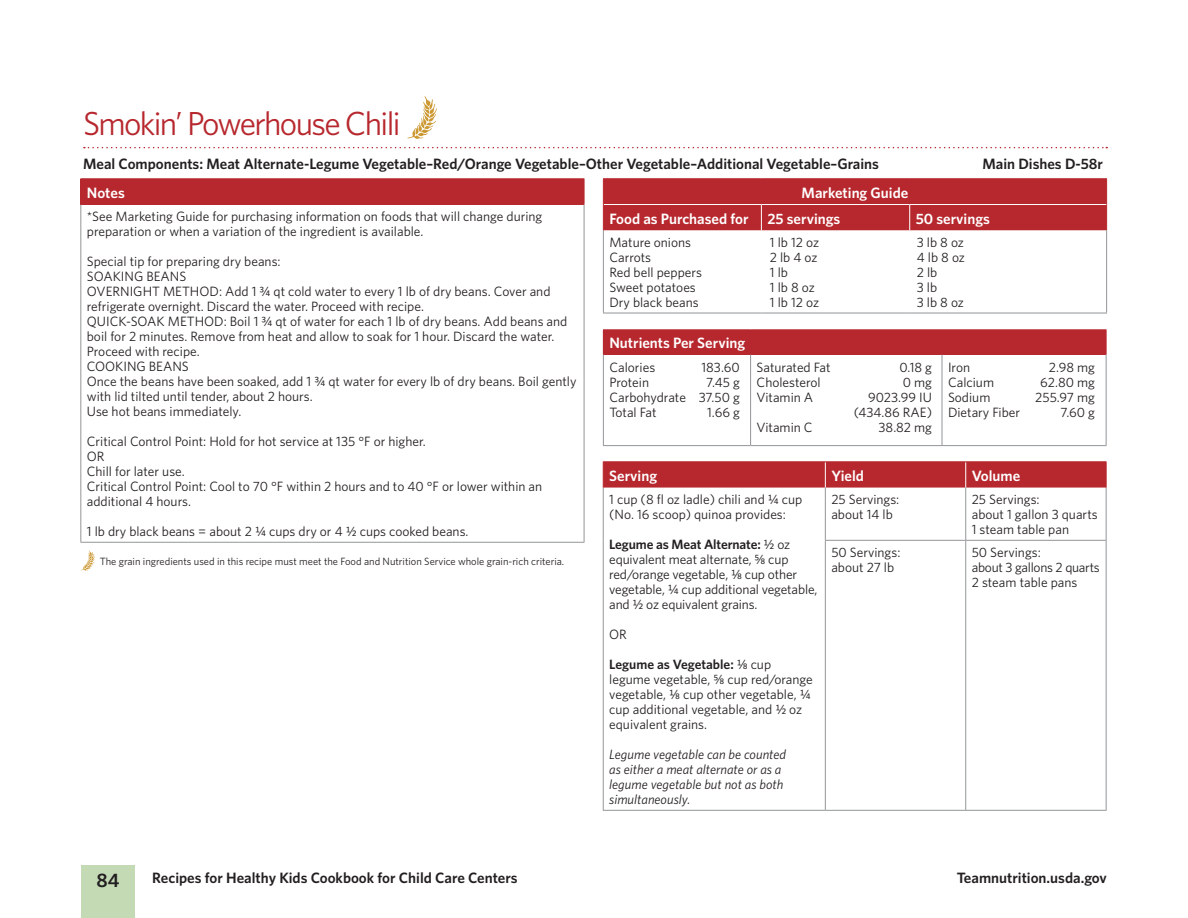
<style>
.page{position:relative;width:1188px;height:918px;background:#fff}
.page>*{position:absolute;margin:0;border:0;box-sizing:border-box;transform-origin:0 0}
.t1{font:33.3px "Whitney HTF";letter-spacing:-.05em;color:#b7282e}
.t2{font:600 19.5px "Whitney HTF";color:#231f20}
.Ingredients{font:600 15px "Whitney HTF";color:#231f20}
.t3{font:600 15px "Whitney HTF";color:#fff}
.t4{font:13.5px/15px "Whitney HTF";color:#231f20}
.t5{font:italic 13.5px/15px "Whitney HTF";color:#231f20}
.t6{font:13.5px/15px "Whitney HTF";letter-spacing:-.02em;color:#231f20}
.t7{font:10.5px "Whitney HTF";color:#231f20}
.s1{font-family:"Whitney Numeric"}
.s2{font-weight:600}
</style>
<div class="page">
<div style="left:81px;top:865px;width:54px;height:53px;background:#c3dab5"></div>
<hr style="left:603px;top:488px;width:1px;height:52px;background:#939598">
<hr style="left:825px;top:488px;width:1px;height:52px;background:#939598">
<hr style="left:965px;top:488px;width:1px;height:52px;background:#939598">
<hr style="left:1106px;top:488px;width:1px;height:52px;background:#939598">
<hr style="left:603px;top:540px;width:1px;height:270px;background:#939598">
<hr style="left:825px;top:540px;width:141px;height:1px;background:#939598">
<hr style="left:825px;top:541px;width:1px;height:269px;background:#939598">
<hr style="left:966px;top:540px;width:141px;height:1px;background:#939598">
<hr style="left:965px;top:541px;width:1px;height:269px;background:#939598">
<hr style="left:1106px;top:541px;width:1px;height:269px;background:#939598">
<hr style="left:603px;top:810px;width:222px;height:1px;background:#939598">
<hr style="left:825px;top:810px;width:141px;height:1px;background:#939598">
<hr style="left:966px;top:810px;width:141px;height:1px;background:#939598">
<hr style="left:603px;top:461px;width:222px;height:1px;background:#b7282e">
<hr style="left:825px;top:461px;width:141px;height:1px;background:#b7282e">
<hr style="left:966px;top:461px;width:141px;height:1px;background:#b7282e">
<div style="left:603px;top:462px;width:504px;height:26px;background:#b7282e"></div>
<div style="left:81px;top:179px;width:503px;height:26px;background:#b7282e"></div>
<hr style="left:80px;top:205px;width:1px;height:337px;background:#939598">
<hr style="left:584px;top:205px;width:1px;height:337px;background:#939598">
<hr style="left:80px;top:542px;width:504px;height:1px;background:#939598">
<hr style="left:80px;top:178px;width:504px;height:1px;background:#b7282e">
<svg style="left:80px;top:179px;width:1px;height:26px"></svg>
<svg style="left:584px;top:179px;width:1px;height:26px"></svg>
<div style="left:603px;top:330px;width:503px;height:25px;background:#b7282e"></div>
<hr style="left:750px;top:355px;width:1px;height:90px;background:#939598">
<hr style="left:603px;top:329px;width:148px;height:1px;background:#b7282e">
<hr style="left:751px;top:329px;width:191px;height:1px;background:#b7282e">
<hr style="left:942px;top:329px;width:165px;height:1px;background:#b7282e">
<svg style="left:1106px;top:330px;width:1px;height:25px"></svg>
<hr style="left:603px;top:355px;width:1px;height:90px;background:#939598">
<hr style="left:603px;top:445px;width:148px;height:1px;background:#939598">
<hr style="left:751px;top:445px;width:191px;height:1px;background:#939598">
<hr style="left:942px;top:355px;width:1px;height:90px;background:#939598">
<hr style="left:1106px;top:355px;width:1px;height:90px;background:#939598">
<hr style="left:942px;top:445px;width:165px;height:1px;background:#939598">
<hr style="left:603px;top:178px;width:158px;height:1px;background:#b7282e">
<hr style="left:761px;top:178px;width:149px;height:1px;background:#b7282e">
<hr style="left:910px;top:178px;width:197px;height:1px;background:#b7282e">
<hr style="left:603px;top:230px;width:1px;height:83px;background:#939598">
<hr style="left:1106px;top:230px;width:1px;height:83px;background:#939598">
<hr style="left:603px;top:313px;width:158px;height:1px;background:#939598">
<hr style="left:761px;top:313px;width:149px;height:1px;background:#939598">
<hr style="left:910px;top:313px;width:197px;height:1px;background:#939598">
<div style="left:603px;top:179px;width:504px;height:51px;background:#b7282e"></div>
<svg style="left:84px;top:147px;width:1023px;height:1px"></svg>
<svg style="left:408px;top:96px;width:29px;height:43px"></svg>
<svg style="left:81px;top:550px;width:14px;height:20px"></svg>
<p class="t1" style="left:83px;top:104px;width:319px">Smokin’ Powerhouse Chili</p>
<p class="Ingredients" style="left:83px;top:154px;width:797px">Meal Components: Meat Alternate-Legume Vegetable–Red/Orange Vegetable–Other Vegetable–Additional Vegetable–Grains</p>
<p class="Ingredients" style="left:982px;top:154px;width:122px">Main Dishes D-58r</p>
<p class="t3" style="left:87px;top:184px;width:39px">Notes</p>
<p class="t4" style="left:87px;top:209px;width:457px">*See Marketing Guide for purchasing information on foods that will change during preparation or when a variation of the ingredient is available.</p>
<p class="t4" style="left:87px;top:254px;width:195px">Special tip for preparing dry beans:</p>
<p class="t4" style="left:87px;top:269px;width:101px">SOAKING BEANS</p>
<p class="t4" style="left:87px;top:284px;width:465px">OVERNIGHT METHOD: Add 1 <span class="s1">¾</span> qt cold water to every 1 lb of dry beans. Cover and refrigerate overnight. Discard the water. Proceed with recipe.</p>
<p class="t4" style="left:87px;top:314px;width:482px">QUICK-SOAK METHOD: Boil 1 <span class="s1">¾</span> qt of water for each 1 lb of dry beans. Add beans and boil for 2 minutes. Remove from heat and allow to soak for 1 hour. Discard the water.<br>Proceed with recipe.</p>
<p class="t4" style="left:87px;top:359px;width:104px">COOKING BEANS</p>
<p class="t4" style="left:87px;top:374px;width:491px">Once the beans have been soaked, add 1 <span class="s1">¾</span> qt water for every lb of dry beans. Boil gently with lid tilted until tender, about 2 hours.</p>
<p class="t4" style="left:87px;top:404px;width:156px">Use hot beans immediately.</p>
<p class="t4" style="left:87px;top:434px;width:340px">Critical Control Point: Hold for hot service at 135 °F or higher.</p>
<p class="t4" style="left:87px;top:449px;width:19px">OR</p>
<p class="t4" style="left:87px;top:464px;width:100px">Chill for later use.</p>
<p class="t4" style="left:87px;top:479px;width:457px">Critical Control Point: Cool to 70 °F within 2 hours and to 40 °F or lower within an additional 4 hours.</p>
<p class="t4" style="left:87px;top:524px;width:383px">1 lb dry black beans = about 2 <span class="s1">¼</span> cups dry or 4 <span class="s1">½</span> cups cooked beans.</p>
<p class="t7" style="left:100px;top:555px;width:466px">The grain ingredients used in this recipe must meet the Food and Nutrition Service whole grain-rich criteria.</p>
<p class="t3" style="left:802px;top:184px;width:108px">Marketing Guide</p>
<p class="t3" style="left:609px;top:209px;width:141px">Food as Purchased for</p>
<p class="t3" style="left:767px;top:209px;width:74px">25 servings</p>
<p class="t3" style="left:916px;top:209px;width:76px">50 servings</p>
<p class="t4" style="left:609px;top:235px;width:83px">Mature onions</p>
<p class="t4" style="left:770px;top:235px;width:51px">1 lb 12 oz</p>
<p class="t4" style="left:917px;top:235px;width:49px">3 lb 8 oz</p>
<p class="t4" style="left:609px;top:250px;width:43px">Carrots</p>
<p class="t4" style="left:770px;top:250px;width:49px">2 lb 4 oz</p>
<p class="t4" style="left:917px;top:250px;width:50px">4 lb 8 oz</p>
<p class="t4" style="left:609px;top:265px;width:94px">Red bell peppers</p>
<p class="t4" style="left:770px;top:265px;width:20px">1 lb</p>
<p class="t4" style="left:917px;top:265px;width:22px">2 lb</p>
<p class="t4" style="left:609px;top:280px;width:88px">Sweet potatoes</p>
<p class="t4" style="left:770px;top:280px;width:46px">1 lb 8 oz</p>
<p class="t4" style="left:917px;top:280px;width:22px">3 lb</p>
<p class="t4" style="left:609px;top:295px;width:91px">Dry black beans</p>
<p class="t4" style="left:770px;top:295px;width:51px">1 lb 12 oz</p>
<p class="t4" style="left:917px;top:295px;width:49px">3 lb 8 oz</p>
<p class="t3" style="left:609px;top:334px;width:137px">Nutrients Per Serving</p>
<p class="t4" style="left:609px;top:359px;width:47px">Calories</p>
<p class="t4" style="left:701px;top:359px;width:40px">183.60</p>
<p class="t4" style="left:609px;top:374px;width:41px">Protein</p>
<p class="t4" style="left:706px;top:374px;width:35px">7.45 g</p>
<p class="t4" style="left:609px;top:389px;width:132px">Carbohydrate 37.50 g</p>
<p class="t4" style="left:609px;top:404px;width:49px">Total Fat</p>
<p class="t4" style="left:707px;top:404px;width:34px">1.66 g</p>
<p class="t4" style="left:757px;top:359px;width:76px">Saturated Fat</p>
<p class="t4" style="left:899px;top:359px;width:34px">0.18 g</p>
<p class="t4" style="left:757px;top:374px;width:66px">Cholesterol</p>
<p class="t4" style="left:903px;top:374px;width:31px">0 mg</p>
<p class="t4" style="left:757px;top:389px;width:58px">Vitamin A</p>
<p class="t4" style="left:854px;top:389px;width:80px;text-align:right">9023.99 IU (434.86 RAE)</p>
<p class="t4" style="left:757px;top:419px;width:58px">Vitamin C</p>
<p class="t4" style="left:879px;top:419px;width:55px">38.82 mg</p>
<p class="t4" style="left:948px;top:359px;width:24px">Iron</p>
<p class="t4" style="left:1049px;top:359px;width:48px">2.98 mg</p>
<p class="t4" style="left:948px;top:374px;width:48px">Calcium</p>
<p class="t4" style="left:1040px;top:374px;width:56px">62.80 mg</p>
<p class="t4" style="left:948px;top:389px;width:44px">Sodium</p>
<p class="t4" style="left:1035px;top:389px;width:61px">255.97 mg</p>
<p class="t4" style="left:948px;top:404px;width:74px">Dietary Fiber</p>
<p class="t4" style="left:1060px;top:404px;width:36px">7.60 g</p>
<p class="t3" style="left:609px;top:467px;width:49px">Serving</p>
<p class="t3" style="left:831px;top:467px;width:34px">Yield</p>
<p class="t3" style="left:972px;top:467px;width:50px">Volume</p>
<p class="t4" style="left:609px;top:492px;width:195px">1 cup (8 fl oz ladle) chili and <span class="s1">¼</span> cup (No. 16 scoop) quinoa provides:</p>
<p class="t4" style="left:609px;top:537px;width:210px"><span class="s2">Legume as Meat Alternate:</span> <span class="s1">½</span> oz equivalent meat alternate, <span class="s1">X</span> cup red/orange vegetable, <span class="s1">V</span> cup other vegetable, <span class="s1">¼</span> cup additional vegetable, and <span class="s1">½</span> oz equivalent grains.</p>
<p class="t4" style="left:609px;top:627px;width:19px">OR</p>
<p class="t4" style="left:609px;top:657px;width:205px"><span class="s2">Legume as Vegetable:</span> <span class="s1">V</span> cup legume vegetable, <span class="s1">X</span> cup red/orange vegetable, <span class="s1">V</span> cup other vegetable, <span class="s1">¼ </span>cup additional vegetable, and <span class="s1">½</span> oz equivalent grains.</p>
<p class="t5" style="left:609px;top:747px;width:178px">Legume vegetable can be counted as either a meat alternate or as a legume vegetable but not as both simultaneously.</p>
<p class="t4" style="left:831px;top:492px;width:69px">25 Servings: about 14 lb</p>
<p class="t4" style="left:972px;top:492px;width:128px">25 Servings:<br>about 1 gallon 3 quarts</p>
<p class="t4" style="left:972px;top:522px;width:99px">1 steam table pan</p>
<p class="t4" style="left:831px;top:545px;width:71px">50 Servings:</p>
<p class="t4" style="left:831px;top:560px;width:64px">about 27 lb</p>
<p class="t6" style="left:972px;top:545px;width:130px">50 Servings:<br>about 3 gallons 2 quarts</p>
<p class="t4" style="left:972px;top:575px;width:107px">2 steam table pans</p>
<h2 class="t2" style="left:97px;top:869px;width:24px">84</h2>
<p class="Ingredients" style="left:152px;top:869px;width:367px">Recipes for Healthy Kids Cookbook for Child Care Centers</p>
<p class="Ingredients" style="left:957px;top:869px;width:152px">Teamnutrition.usda.gov</p>
</div>
